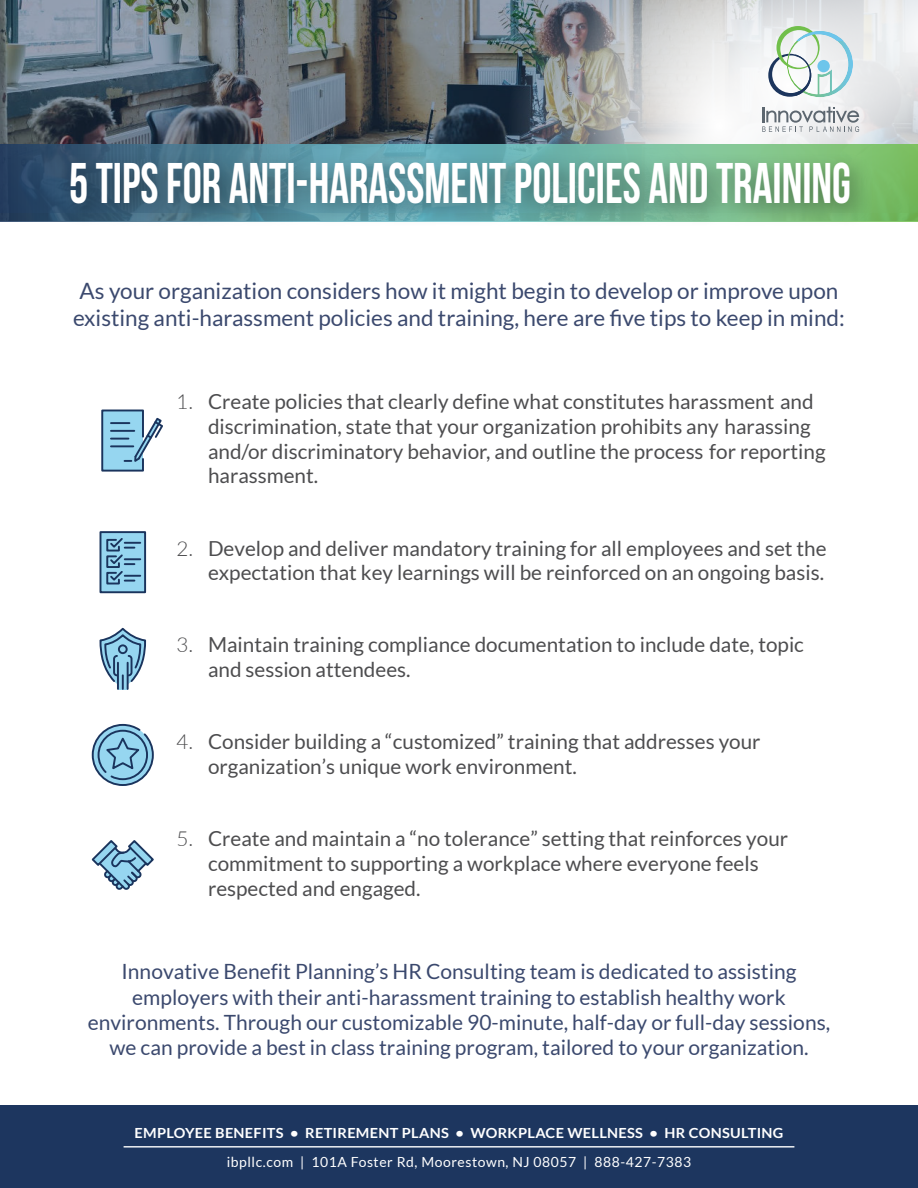
<style>
.page{position:relative;width:918px;height:1188px;background:#fff}
.page>*{position:absolute;margin:0;border:0;box-sizing:border-box;transform-origin:0 0}
.t1{font:700 57.3px "Bebas Neue";color:#fff;scale:.85 1}
.t2{font:22.5px/27px "Lato";color:#3b496e}
.t3{font:21px/25.2px "Lato";color:#3b496e;text-align:center}
.t4{font:20.7px/24.9px "Lato";color:#4d4d4f}
.t5{font:700 13.95px "Lato";letter-spacing:.02em;color:#fff;scale:1.04 1}
.t6{font:13.95px "Lato";letter-spacing:.04em;color:#fff}
.s1{font-weight:300}
</style>
<div class="page">
<svg style="left:0;top:0;width:508px;height:145px;background:#5d6870"></svg>
<img style="left:508px;top:0;width:211px;height:145px">
<svg style="left:719px;top:0;width:199px;height:222px"></svg>
<svg style="left:768px;top:26px;width:85px;height:71px"></svg>
<svg style="left:762px;top:107px;width:97px;height:25px"></svg>
<svg style="left:0;top:145px;width:918px;height:76px;background:#558a7b"></svg>
<div style="left:59px;top:152px;width:815px;height:76px;background:#000;opacity:.4"></div>
<div style="left:0;top:1106px;width:918px;height:82px;background:#1d365f"></div>
<hr style="left:124px;top:1146px;width:670px;height:2px;background:#fff">
<svg style="left:101px;top:410px;width:62px;height:62px"></svg>
<hr style="left:111px;top:445px;width:22px;height:2px;background:#1a345d">
<div style="left:100px;top:532px;width:45px;height:61px;background:#96d6f0"></div>
<div style="left:100px;top:531px;width:46px;height:62px;border:2px solid #1a345d"></div>
<svg style="left:106px;top:538px;width:34px;height:47px"></svg>
<svg style="left:100px;top:628px;width:46px;height:61px"></svg>
<svg style="left:92px;top:724px;width:62px;height:62px"></svg>
<svg style="left:92px;top:840px;width:62px;height:50px"></svg>
<h1 class="t1" style="left:69px;top:150px;width:922px">5 TIPS FOR ANTI-HARASSMENT POLICIES AND TRAINING</h1>
<p class="t2" style="left:73px;top:279px;width:773px">As your organization considers how it might begin to develop or improve upon existing anti-harassment policies and training, here are five tips to keep in mind:</p>
<p class="t4" style="left:208px;top:389px;width:619px;text-indent:-31px"><span class="s1">1.</span> Create policies that clearly define what constitutes harassment and discrimination, state that your organization prohibits any harassing and/or discriminatory behavior, and outline the process for reporting harassment.</p>
<p class="t4" style="left:177px;top:537px;width:652px;text-align:right"><span class="s1">2.</span> Develop and deliver mandatory training for all employees and set the expectation that key learnings will be reinforced on an ongoing basis.</p>
<p class="t4" style="left:208px;top:634px;width:597px;text-indent:-31px"><span class="s1">3.</span> Maintain training compliance documentation to include date, topic and session attendees.</p>
<p class="t4" style="left:208px;top:729px;width:554px;text-indent:-31px"><span class="s1">4.</span> Consider building a “customized” training that addresses your organization’s unique work environment.</p>
<p class="t4" style="left:208px;top:826px;width:582px;text-indent:-31px"><span class="s1">5.</span> Create and maintain a “no tolerance” setting that reinforces your commitment to supporting a workplace where everyone feels respected and engaged.</p>
<p class="t3" style="left:88px;top:959px;width:744px">Innovative Benefit Planning’s HR Consulting team is dedicated to assisting employers with their anti-harassment training to establish healthy work environments. Through our customizable 90-minute, half-day or full-day sessions, we can provide a best in class training program, tailored to your organization.</p>
<p class="t5" style="left:135px;top:1125px;width:625px">EMPLOYEE BENEFITS • RETIREMENT PLANS • WORKPLACE WELLNESS • HR CONSULTING</p>
<p class="t6" style="left:227px;top:1157px;width:466px">ibpllc.com | 101A Foster Rd, Moorestown, NJ 08057 | 888-427-7383</p>
</div>
